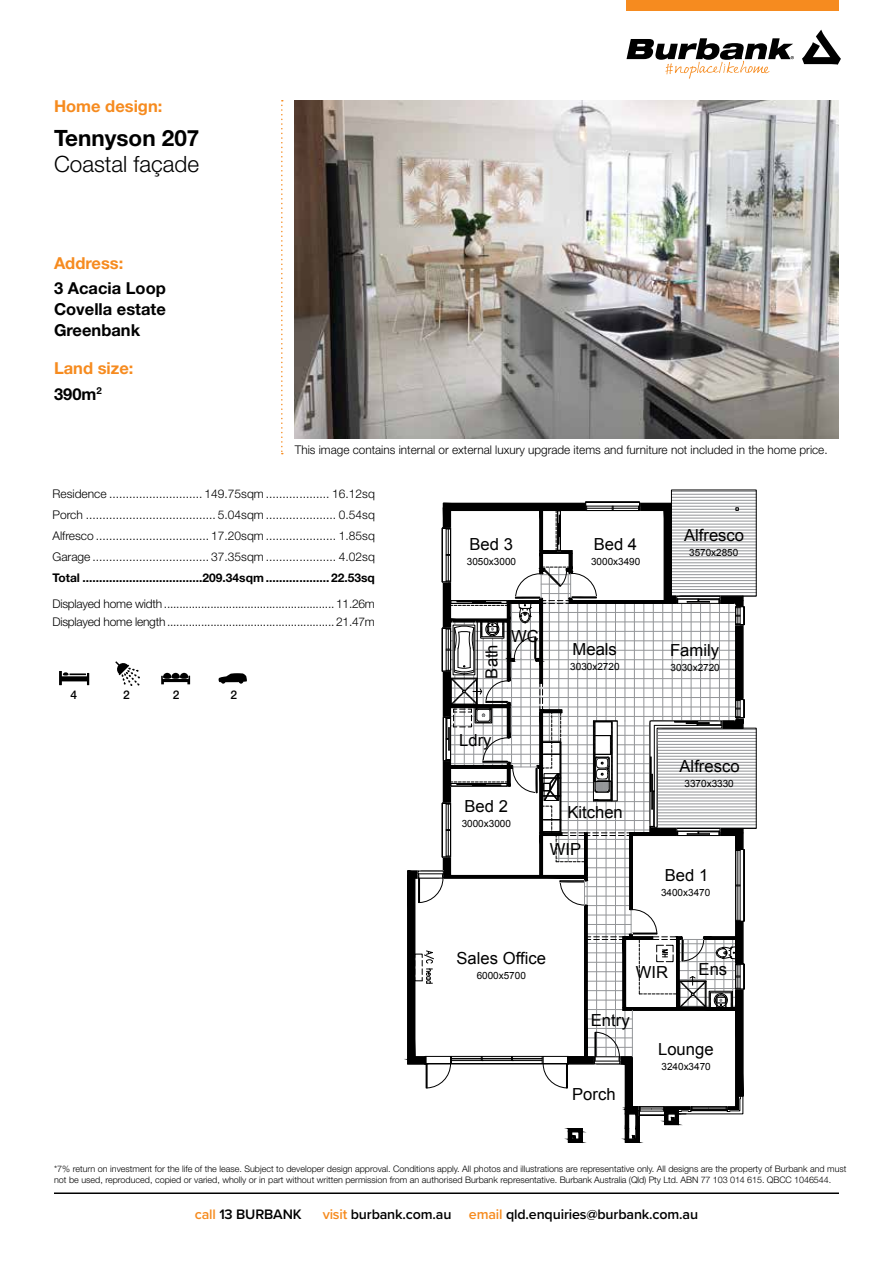
<style>
.page{position:relative;width:893px;height:1263px;background:#fff}
.page>*{position:absolute;margin:0;border:0;box-sizing:border-box;transform-origin:0 0}
.t1{font:300 22.5px "Helvetica Neue LT Std";color:#000}
.t2{font:700 22.5px "Helvetica Neue LT Std";color:#000}
.t3{font:16.65px "Arial";color:#000}
.t4{font:700 16.5px/25.2px "Helvetica Neue LT Std";color:#f68b1f}
.t5{font:700 16.5px/21px "Helvetica Neue LT Std";color:#000;text-align:justify}
.t6{font:600 14.25px "Proxima Nova";letter-spacing:-.01em;color:#000}
.t7{font:300 12px/21px "Helvetica Neue LT Std";color:#000;text-align:justify}
.t8{font:300 12px/18px "Helvetica Neue LT Std";letter-spacing:-.02em;color:#000}
.t9{font:700 12px "Helvetica Neue LT Std";color:#000}
.t10{font:500 12px "Helvetica Neue LT Std";color:#000}
.t11{font:9.9px "Arial";color:#000}
.t12{font:300 9px/10.8px "Helvetica Neue LT Std";color:#000}
.t13{font:9px "Helvetica Neue";color:#000}
.t14{font:7.2px "Helvetica Neue";color:#000}
.s1{color:#000}
.s2{color:#f68b1f}
</style>
<div class="page">
<img style="left:295px;top:100px;width:544px;height:338px">
<svg style="left:281px;top:100px;width:2px;height:354px"></svg>
<hr style="left:54px;top:1192px;width:785px;height:2px;background:#000">
<div style="left:627px;top:0;width:212px;height:11px;background:#f68b1f"></div>
<svg style="left:802px;top:30px;width:39px;height:35px"></svg>
<svg style="left:626px;top:38px;width:168px;height:41px"></svg>
<svg style="left:161px;top:673px;width:29px;height:11px"></svg>
<svg style="left:218px;top:673px;width:29px;height:11px"></svg>
<svg style="left:59px;top:671px;width:30px;height:14px"></svg>
<svg style="left:115px;top:661px;width:25px;height:25px"></svg>
<svg style="left:407px;top:489px;width:350px;height:654px"></svg>
<h3 class="t4" style="left:54px;top:93px;width:110px">Home design:</h3>
<h1 class="t2" style="left:54px;top:124px;width:147px">Tennyson 207</h1>
<h1 class="t1" style="left:54px;top:150px;width:147px">Coastal façade</h1>
<h3 class="t4" style="left:54px;top:250px;width:71px">Address:</h3>
<h3 class="t5" style="left:54px;top:278px;width:113px">3 Acacia Loop Covella estate Greenbank</h3>
<h3 class="t4" style="left:54px;top:355px;width:81px">Land size:<br><span class="s1">390m</span><sup>2</sup></h3>
<p class="t7" style="left:295px;top:439px;width:534px">This image contains internal or external luxury upgrade items and furniture not included in the home price.</p>
<p class="t7" style="left:52px;top:483px;width:324px">Residence ............................ 149.75sqm ................... 16.12sq Porch ....................................... 5.04sqm ..................... 0.54sq Alfresco .................................. 17.20sqm ..................... 1.85sq Garage ................................... 37.35sqm ..................... 4.02sq</p>
<p class="t9" style="left:52px;top:570px;width:324px">Total ....................................209.34sqm ................... 22.53sq</p>
<p class="t8" style="left:52px;top:595px;width:324px">Displayed home width ....................................................... 11.26m<br>Displayed home length...................................................... 21.47m</p>
<p class="t14" style="left:93px;top:515px;width:15px">LOT</p>
<p class="t14" style="left:263px;top:517px;width:15px">LOT</p>
<p class="t14" style="left:46px;top:551px;width:15px">LOT</p>
<p class="t14" style="left:216px;top:553px;width:15px">LOT</p>
<p class="t13" style="left:184px;top:577px;width:19px">LOT</p>
<p class="t13" style="left:183px;top:619px;width:19px">LOT</p>
<p class="t10" style="left:70px;top:687px;width:8px">4</p>
<p class="t10" style="left:123px;top:687px;width:8px">2</p>
<p class="t10" style="left:173px;top:687px;width:8px">2</p>
<p class="t10" style="left:230px;top:687px;width:8px">2</p>
<h2 class="t3" style="left:469px;top:533px;width:45px">Bed 3</h2>
<p class="t11" style="left:467px;top:555px;width:51px">3050x3000</p>
<h2 class="t3" style="left:594px;top:533px;width:45px">Bed 4</h2>
<p class="t11" style="left:591px;top:555px;width:51px">3000x3490</p>
<h2 class="t3" style="left:684px;top:524px;width:62px">Alfresco</h2>
<p class="t11" style="left:689px;top:546px;width:51px">3570x2850</p>
<h2 class="t3" style="left:481px;top:678px;width:36px;rotate:-90deg">Bath</h2>
<h2 class="t3" style="left:511px;top:625px;width:29px">WC</h2>
<h2 class="t3" style="left:573px;top:638px;width:46px">Meals</h2>
<p class="t11" style="left:570px;top:660px;width:51px">3030x2720</p>
<h2 class="t3" style="left:459px;top:729px;width:34px">Ldry</h2>
<h2 class="t3" style="left:464px;top:795px;width:45px">Bed 2</h2>
<p class="t11" style="left:462px;top:817px;width:51px">3000x3000</p>
<h2 class="t3" style="left:567px;top:802px;width:57px">Kitchen</h2>
<h2 class="t3" style="left:550px;top:838px;width:33px">WIP</h2>
<h2 class="t3" style="left:670px;top:639px;width:50px">Family</h2>
<p class="t11" style="left:671px;top:661px;width:51px">3030x2720</p>
<h2 class="t3" style="left:679px;top:755px;width:62px">Alfresco</h2>
<p class="t11" style="left:685px;top:777px;width:51px">3370x3330</p>
<h2 class="t3" style="left:665px;top:864px;width:45px">Bed 1</h2>
<p class="t11" style="left:661px;top:886px;width:51px">3400x3470</p>
<h2 class="t3" style="left:456px;top:947px;width:91px">Sales Office</h2>
<p class="t11" style="left:477px;top:969px;width:51px">6000x5700</p>
<h2 class="t3" style="left:636px;top:961px;width:34px">WIR</h2>
<h2 class="t3" style="left:699px;top:958px;width:30px">Ens</h2>
<h2 class="t3" style="left:591px;top:1009px;width:40px">Entry</h2>
<h2 class="t3" style="left:572px;top:1083px;width:45px">Porch</h2>
<h2 class="t3" style="left:658px;top:1038px;width:57px">Lounge</h2>
<p class="t11" style="left:661px;top:1060px;width:51px">3240x3470</p>
<p class="t12" style="left:54px;top:1163px;width:794px">*7% return on investment for the life of the lease. Subject to developer design approval. Conditions apply. All photos and illustrations are representative only. All designs are the property of Burbank and must not be used, reproduced, copied or varied, wholly or in part without written permission from an authorised Burbank representative. Burbank Australia (Qld) Pty Ltd. ABN 77 103 014 615. QBCC 1046544.</p>
<p class="t6" style="left:195px;top:1204px;width:108px"><span class="s2">call</span> 13 BURBANK</p>
<p class="t6" style="left:323px;top:1204px;width:377px"><span class="s2">visit</span> burbank.com.au <span class="s2">email</span> qld.enquiries@burbank.com.au</p>
</div>
